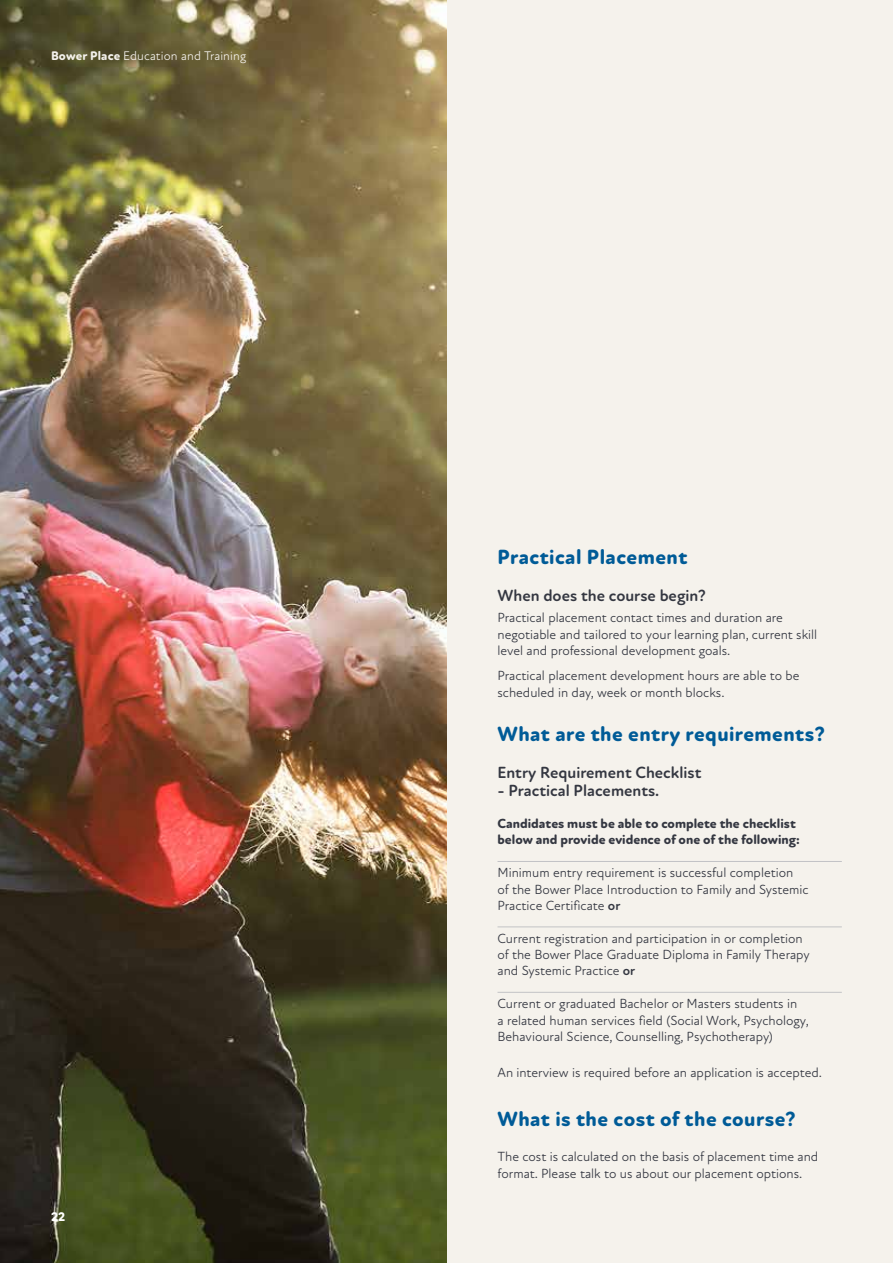
<style>
.page{position:relative;width:893px;height:1263px;background:#f5f2ec}
.page>*{position:absolute;margin:0;border:0;box-sizing:border-box;transform-origin:0 0}
.t1{font:800 21px "Atten Round New";letter-spacing:.02em;color:#005b97}
.t2{font:700 16.5px "Atten Round New";color:#343741}
.t3{font:13.5px/16.2px "Atten Round New";color:#343741}
.t4{font:800 13.5px/16.2px "Atten Round New";color:#343741}
.t5{font:12.75px "Atten Round New";letter-spacing:.01em;color:#f4f1ec}
.t6{font:800 12.75px "Atten Round New";color:#fff}
.s1{font-weight:800}
.s2{font-weight:700}
</style>
<div class="page">
<hr style="left:497px;top:861px;width:345px;height:1px;background:#c2c3c6">
<hr style="left:497px;top:927px;width:345px;height:1px;background:#c2c3c6">
<hr style="left:497px;top:992px;width:345px;height:1px;background:#c2c3c6">
<img style="left:0;top:0;width:446px;height:1263px">
<p class="t5" style="left:51px;top:48px;width:197px"><span class="s1">Bower Place</span> Education and Training</p>
<p class="t6" style="left:51px;top:1209px;width:16px">22</p>
<h1 class="t1" style="left:497px;top:544px;width:191px">Practical Placement</h1>
<p class="t2" style="left:497px;top:586px;width:210px">When does the course begin?</p>
<p class="t3" style="left:497px;top:609px;width:321px">Practical placement contact times and duration are negotiable and tailored to your learning plan, current skill level and professional development goals.</p>
<p class="t3" style="left:497px;top:667px;width:303px">Practical placement development hours are able to be scheduled in day, week or month blocks.</p>
<h1 class="t1" style="left:497px;top:721px;width:329px">What are the entry requirements?</h1>
<p class="t2" style="left:497px;top:762px;width:205px">Entry Requirement Checklist</p>
<p class="t2" style="left:497px;top:780px;width:163px">- Practical Placements.</p>
<p class="t4" style="left:497px;top:816px;width:304px">Candidates must be able to complete the checklist below and provide evidence of one of the following:</p>
<p class="t3" style="left:497px;top:865px;width:313px">Minimum entry requirement is successful completion<br>of the Bower Place Introduction to Family and Systemic<br>Practice Certificate <span class="s2">or</span></p>
<p class="t3" style="left:497px;top:930px;width:314px">Current registration and participation in or completion of the Bower Place Graduate Diploma in Family Therapy and Systemic Practice <span class="s2">or</span></p>
<p class="t3" style="left:497px;top:996px;width:313px">Current or graduated Bachelor or Masters students in<br>a related human services field (Social Work, Psychology,<br>Behavioural Science, Counselling, Psychotherapy)</p>
<p class="t3" style="left:497px;top:1065px;width:326px">An interview is required before an application is accepted.</p>
<h1 class="t1" style="left:497px;top:1106px;width:299px">What is the cost of the course?</h1>
<p class="t3" style="left:497px;top:1148px;width:322px">The cost is calculated on the basis of placement time and format. Please talk to us about our placement options.</p>
</div>
